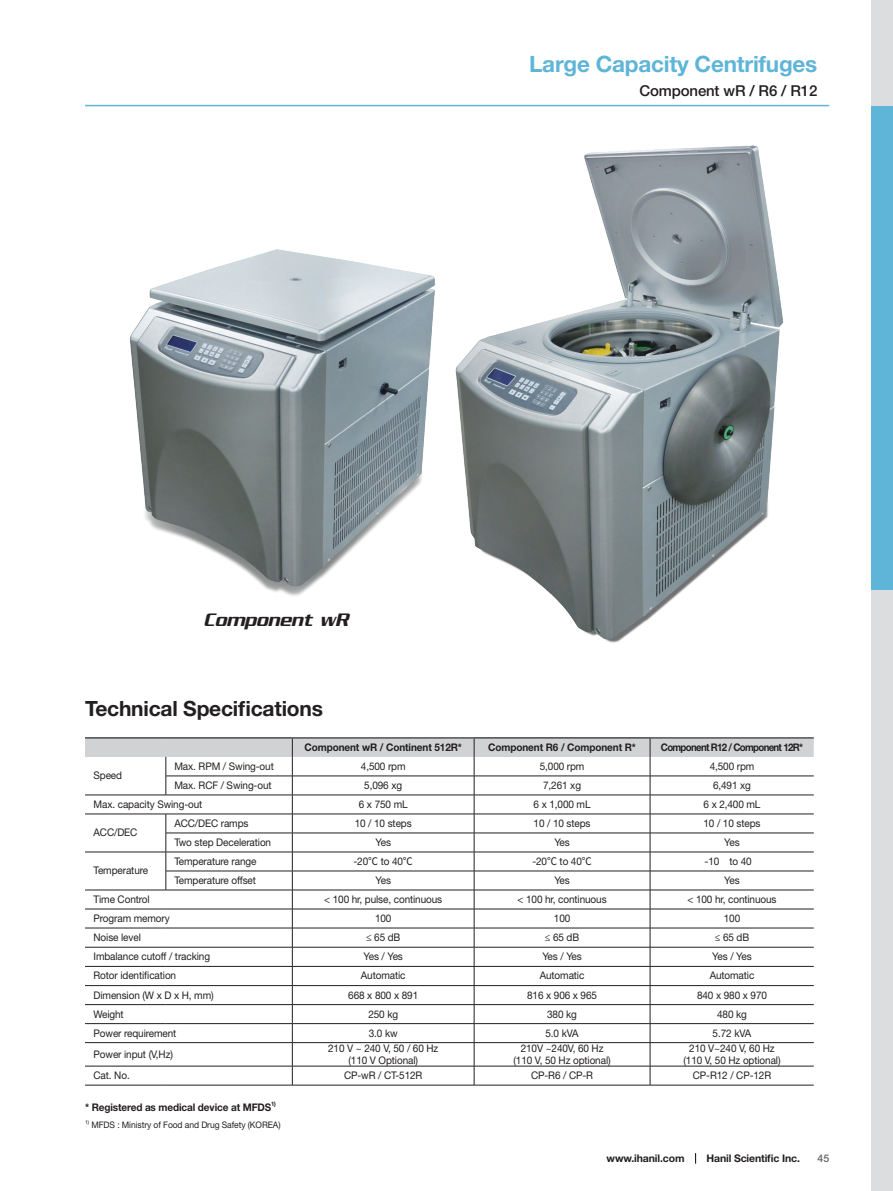
<style>
.page{position:relative;width:893px;height:1191px;background:#fff}
.page>*{position:absolute;margin:0;border:0;box-sizing:border-box;transform-origin:0 0}
.t1{font:700 22.5px "Helvetica Neue LT Std";letter-spacing:-.01em;color:#5eb5d7}
.t2{font:700 21px "Helvetica Neue LT Std";letter-spacing:-.01em;color:#231f20}
.t3{font:19.5px "Serpentine Sans ICG Oblique";color:#231f20;scale:.95 1}
.t4{font:500 15px "Helvetica Neue LT Std";letter-spacing:-.01em;color:#231f20}
.t5{font:10.5px/12.6px "Helvetica Neue LT Std";letter-spacing:-.01em;color:#231f20;text-align:center;scale:.95 1}
.t6{font:700 10.5px "Helvetica Neue LT Std";letter-spacing:-.01em;color:#231f20;scale:.95 1}
.t7{font:700 10.5px "Helvetica Neue LT Std";letter-spacing:-.01em;color:#231f20}
.t8{font:700 10.5px "Helvetica Neue LT Std";letter-spacing:-.07em;color:#231f20;scale:.92 1}
.t9{font:500 10.5px "Helvetica Neue LT Std";color:#636366}
.t10{font:9px "Helvetica Neue LT Std";letter-spacing:-.01em;color:#231f20;scale:.95 1}
.t11{font:700 6.15px "Helvetica Neue LT Std";color:#231f20;scale:.95 1}
.t12{font:5.25px "Helvetica Neue LT Std";color:#231f20;scale:.95 1}
.s1{font-family:"Noto Sans CJ Kkr"}
</style>
<div class="page">
<div style="left:872px;top:0;width:21px;height:1191px;background:#dcdddf"></div>
<div style="left:872px;top:106px;width:21px;height:484px;background:#5eb5d7"></div>
<hr style="left:85px;top:105px;width:744px;height:1px;background:#5eb5d7">
<div style="left:85px;top:738px;width:207px;height:19px;background:#d1d2d4"></div>
<svg style="left:166px;top:757px;width:1px;height:37px"></svg>
<svg style="left:292px;top:738px;width:522px;height:346px"></svg>
<hr style="left:292px;top:1084px;width:182px;height:1px;background:#231f20">
<hr style="left:474px;top:1084px;width:176px;height:1px;background:#231f20">
<hr style="left:650px;top:1084px;width:164px;height:1px;background:#231f20">
<hr style="left:85px;top:737px;width:81px;height:1px;background:#231f20">
<hr style="left:166px;top:737px;width:126px;height:1px;background:#231f20">
<hr style="left:292px;top:737px;width:182px;height:1px;background:#231f20">
<hr style="left:474px;top:737px;width:176px;height:1px;background:#231f20">
<hr style="left:650px;top:737px;width:164px;height:1px;background:#231f20">
<hr style="left:166px;top:775px;width:126px;height:1px;background:#231f20">
<hr style="left:85px;top:794px;width:81px;height:1px;background:#231f20">
<hr style="left:166px;top:794px;width:126px;height:1px;background:#231f20">
<hr style="left:85px;top:813px;width:81px;height:1px;background:#231f20">
<hr style="left:166px;top:813px;width:126px;height:1px;background:#231f20">
<hr style="left:166px;top:832px;width:126px;height:1px;background:#231f20">
<hr style="left:85px;top:851px;width:81px;height:1px;background:#231f20">
<hr style="left:166px;top:851px;width:126px;height:1px;background:#231f20">
<hr style="left:166px;top:870px;width:126px;height:1px;background:#231f20">
<hr style="left:85px;top:889px;width:81px;height:1px;background:#231f20">
<hr style="left:166px;top:889px;width:126px;height:1px;background:#231f20">
<hr style="left:85px;top:908px;width:81px;height:1px;background:#231f20">
<hr style="left:166px;top:908px;width:126px;height:1px;background:#231f20">
<hr style="left:85px;top:1084px;width:81px;height:1px;background:#231f20">
<hr style="left:166px;top:1084px;width:126px;height:1px;background:#231f20">
<hr style="left:85px;top:927px;width:81px;height:1px;background:#231f20">
<hr style="left:166px;top:927px;width:126px;height:1px;background:#231f20">
<hr style="left:85px;top:947px;width:81px;height:1px;background:#231f20">
<hr style="left:166px;top:947px;width:126px;height:1px;background:#231f20">
<hr style="left:85px;top:966px;width:81px;height:1px;background:#231f20">
<hr style="left:166px;top:966px;width:126px;height:1px;background:#231f20">
<hr style="left:85px;top:985px;width:81px;height:1px;background:#231f20">
<hr style="left:166px;top:985px;width:126px;height:1px;background:#231f20">
<hr style="left:85px;top:1004px;width:81px;height:1px;background:#231f20">
<hr style="left:166px;top:1004px;width:126px;height:1px;background:#231f20">
<hr style="left:85px;top:1023px;width:81px;height:1px;background:#231f20">
<hr style="left:166px;top:1023px;width:126px;height:1px;background:#231f20">
<hr style="left:85px;top:1042px;width:81px;height:1px;background:#231f20">
<hr style="left:166px;top:1042px;width:126px;height:1px;background:#231f20">
<hr style="left:85px;top:1065px;width:81px;height:1px;background:#231f20">
<hr style="left:166px;top:1065px;width:126px;height:1px;background:#231f20">
<svg style="left:166px;top:814px;width:1px;height:75px"></svg>
<img style="left:130px;top:249px;width:304px;height:347px">
<img style="left:434px;top:104px;width:382px;height:539px">
<h1 class="t1" style="left:529px;top:51px;width:290px">Large Capacity Centrifuges</h1>
<h3 class="t4" style="left:639px;top:82px;width:179px">Component wR / R6 / R12</h3>
<h3 class="t3" style="left:204px;top:609px;width:154px">Component wR</h3>
<h2 class="t2" style="left:85px;top:695px;width:239px">Technical Specifications</h2>
<p class="t6" style="left:304px;top:740px;width:167px">Component wR / Continent 512R*</p>
<p class="t6" style="left:488px;top:740px;width:157px">Component R6 / Component R*</p>
<p class="t8" style="left:661px;top:740px;width:156px">Component R12 / Component 12R*</p>
<p class="t5" style="left:94px;top:769px;width:32px">Speed</p>
<p class="t5" style="left:174px;top:759px;width:106px">Max. RPM / Swing-out</p>
<p class="t5" style="left:361px;top:759px;width:49px">4,500 rpm</p>
<p class="t5" style="left:540px;top:759px;width:49px">5,000 rpm</p>
<p class="t5" style="left:710px;top:759px;width:49px">4,500 rpm</p>
<p class="t5" style="left:174px;top:778px;width:104px">Max. RCF / Swing-out</p>
<p class="t5" style="left:364px;top:778px;width:41px">5,096 xg</p>
<p class="t5" style="left:543px;top:778px;width:41px">7,261 xg</p>
<p class="t5" style="left:713px;top:778px;width:41px">6,491 xg</p>
<p class="t5" style="left:94px;top:797px;width:116px">Max. capacity Swing-out</p>
<p class="t5" style="left:359px;top:797px;width:53px">6 x 750 mL</p>
<p class="t5" style="left:534px;top:797px;width:61px">6 x 1,000 mL</p>
<p class="t5" style="left:703px;top:797px;width:61px">6 x 2,400 mL</p>
<p class="t5" style="left:94px;top:826px;width:48px">ACC/DEC</p>
<p class="t5" style="left:174px;top:816px;width:80px">ACC/DEC ramps</p>
<p class="t5" style="left:355px;top:816px;width:62px">10 / 10 steps</p>
<p class="t5" style="left:534px;top:816px;width:62px">10 / 10 steps</p>
<p class="t5" style="left:703px;top:816px;width:62px">10 / 10 steps</p>
<p class="t5" style="left:174px;top:835px;width:103px">Two step Deceleration</p>
<p class="t5" style="left:375px;top:835px;width:18px">Yes</p>
<p class="t5" style="left:554px;top:835px;width:18px">Yes</p>
<p class="t5" style="left:724px;top:835px;width:18px">Yes</p>
<p class="t5" style="left:94px;top:864px;width:59px">Temperature</p>
<p class="t5" style="left:174px;top:854px;width:88px">Temperature range</p>
<p class="t5" style="left:353px;top:854px;width:64px">-20<span class="s1">℃</span> to 40<span class="s1">℃</span></p>
<p class="t5" style="left:532px;top:854px;width:64px">-20<span class="s1">℃</span> to 40<span class="s1">℃</span></p>
<p class="t5" style="left:705px;top:854px;width:59px">-10 ℃ to 40 ℃</p>
<p class="t5" style="left:174px;top:873px;width:87px">Temperature offset</p>
<p class="t5" style="left:375px;top:873px;width:18px">Yes</p>
<p class="t5" style="left:554px;top:873px;width:18px">Yes</p>
<p class="t5" style="left:724px;top:873px;width:18px">Yes</p>
<p class="t5" style="left:94px;top:892px;width:61px">Time Control</p>
<p class="t5" style="left:324px;top:892px;width:126px">&lt; 100 hr, pulse, continuous</p>
<p class="t5" style="left:518px;top:892px;width:95px">&lt; 100 hr, continuous</p>
<p class="t5" style="left:687px;top:892px;width:95px">&lt; 100 hr, continuous</p>
<p class="t5" style="left:94px;top:911px;width:82px">Program memory</p>
<p class="t5" style="left:375px;top:911px;width:19px">100</p>
<p class="t5" style="left:554px;top:911px;width:19px">100</p>
<p class="t5" style="left:724px;top:911px;width:19px">100</p>
<p class="t5" style="left:94px;top:931px;width:51px">Noise level</p>
<p class="t5" style="left:366px;top:931px;width:38px">≤ 65 dB</p>
<p class="t5" style="left:545px;top:931px;width:38px">≤ 65 dB</p>
<p class="t5" style="left:715px;top:931px;width:38px">≤ 65 dB</p>
<p class="t5" style="left:94px;top:950px;width:124px">Imbalance cutoff / tracking</p>
<p class="t5" style="left:363px;top:950px;width:43px">Yes / Yes</p>
<p class="t5" style="left:542px;top:950px;width:43px">Yes / Yes</p>
<p class="t5" style="left:712px;top:950px;width:43px">Yes / Yes</p>
<p class="t5" style="left:94px;top:969px;width:88px">Rotor identification</p>
<p class="t5" style="left:361px;top:969px;width:49px">Automatic</p>
<p class="t5" style="left:540px;top:969px;width:49px">Automatic</p>
<p class="t5" style="left:710px;top:969px;width:49px">Automatic</p>
<p class="t5" style="left:94px;top:988px;width:128px">Dimension (W x D x H, mm)</p>
<p class="t5" style="left:348px;top:988px;width:75px">668 x 800 x 891</p>
<p class="t5" style="left:527px;top:988px;width:75px">816 x 906 x 965</p>
<p class="t5" style="left:697px;top:988px;width:75px">840 x 980 x 970</p>
<p class="t5" style="left:94px;top:1007px;width:33px">Weight</p>
<p class="t5" style="left:368px;top:1007px;width:33px">250 kg</p>
<p class="t5" style="left:547px;top:1007px;width:33px">380 kg</p>
<p class="t5" style="left:717px;top:1007px;width:33px">480 kg</p>
<p class="t5" style="left:94px;top:1026px;width:89px">Power requirement</p>
<p class="t5" style="left:369px;top:1026px;width:32px">3.0 kw</p>
<p class="t5" style="left:545px;top:1026px;width:37px">5.0 kVA</p>
<p class="t5" style="left:713px;top:1026px;width:42px">5.72 kVA</p>
<p class="t5" style="left:94px;top:1047px;width:85px">Power input (V,Hz)</p>
<p class="t5" style="left:328px;top:1041px;width:118px">210 V ~ 240 V, 50 / 60 Hz (110 V Optional)</p>
<p class="t5" style="left:513px;top:1041px;width:104px">210V ~240V, 60 Hz (110 V, 50 Hz optional)</p>
<p class="t5" style="left:683px;top:1041px;width:104px">210 V~240 V, 60 Hz (110 V, 50 Hz optional)</p>
<p class="t5" style="left:94px;top:1069px;width:40px">Cat. No.</p>
<p class="t5" style="left:344px;top:1069px;width:84px">CP-wR / CT-512R</p>
<p class="t5" style="left:531px;top:1069px;width:67px">CP-R6 / CP-R</p>
<p class="t5" style="left:693px;top:1069px;width:84px">CP-R12 / CP-12R</p>
<p class="t6" style="left:85px;top:1101px;width:198px">* Registered as medical device at MFDS</p>
<p class="t11" style="left:271px;top:1100px;width:7px">1)</p>
<p class="t12" style="left:85px;top:1118px;width:6px">1)</p>
<p class="t10" style="left:91px;top:1119px;width:201px">MFDS : Ministry of Food and Drug Safety (KOREA)</p>
<p class="t7" style="left:607px;top:1151px;width:80px">www.ihanil.com</p>
<p class="t7" style="left:706px;top:1151px;width:95px">Hanil Scientific Inc.</p>
<p class="t9" style="left:818px;top:1151px;width:13px">45</p>
</div>
